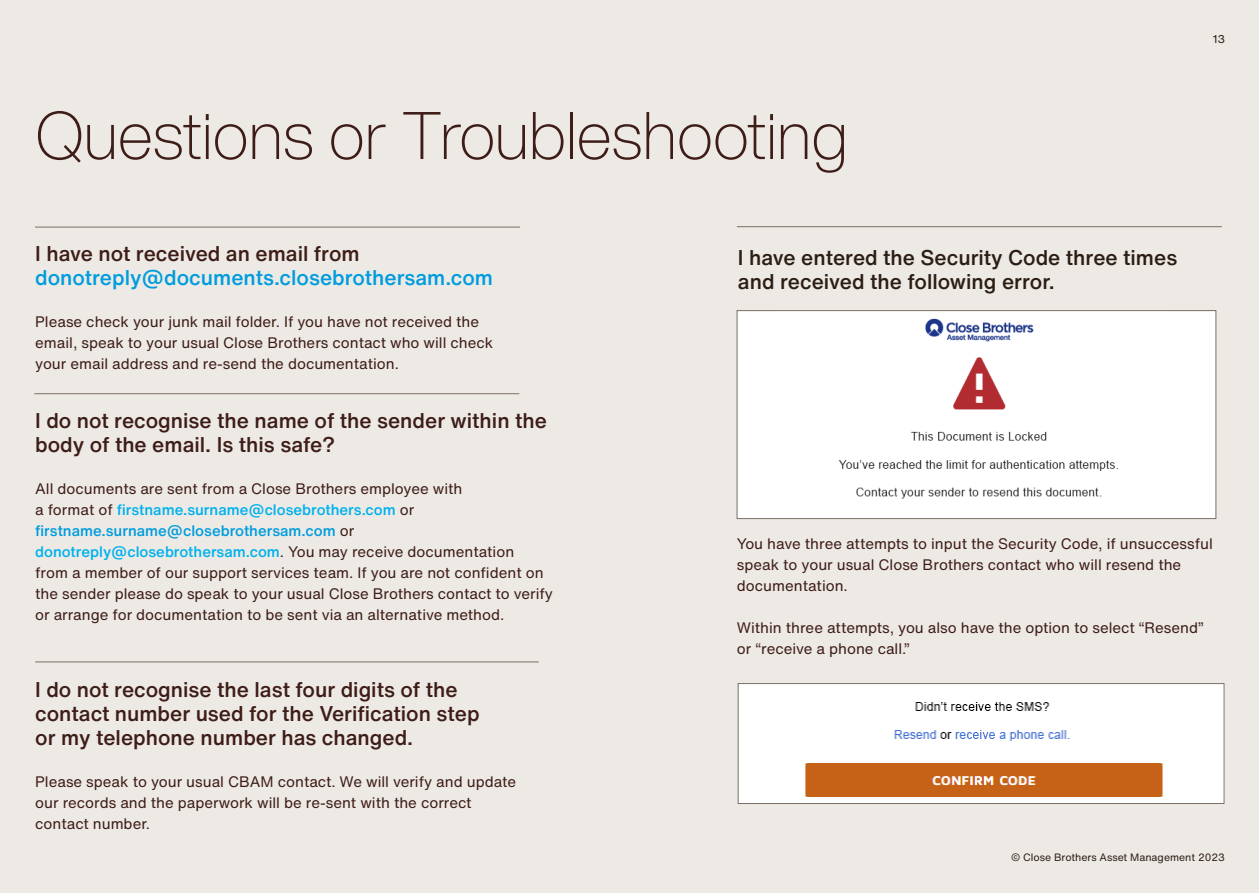
<style>
.page{position:relative;width:1259px;height:893px;background:#edeae6}
.page>*{position:absolute;margin:0;border:0;box-sizing:border-box;transform-origin:0 0}
._34_36pt_Header{font:200 66px "Helvetica Now Display";color:#3e1c17}
._8_5_10pt_Body_copy{font:500 21px/24px "Helvetica Now Text";color:#3e1c17}
._8_5_10pt_Body_copy-2{font:500 21px/24px "Helvetica Now Text";color:#009cdd}
._8_5_10pt_Body_copy-3{font:500 21px/24px "Helvetica Now Text";color:#2b1d13}
._8_5_10pt_Body_copy-4{font:15px/21px "Helvetica Now Text";color:#3e1c17}
.t1{font:11.25px "Helvetica Now Text";color:#2b1d13}
.t2{font:10.5px "Helvetica Now Text";color:#2b1d13}
.s1{color:#3e1c17}
.s2{font-weight:500;color:#00b1ec}
.s3{font-weight:500;color:#009cdd}
</style>
<div class="page">
<div style="left:737px;top:311px;width:479px;height:208px;background:#fff"></div>
<img style="left:838px;top:318px;width:280px;height:181px">
<div style="left:737px;top:310px;width:479px;height:209px;border:1px solid #796e65"></div>
<img style="left:740px;top:685px;width:482px;height:117px">
<div style="left:738px;top:683px;width:486px;height:121px;border:1px solid #796e65"></div>
<hr style="left:737px;top:226px;width:484px;height:1px;background:#796e65">
<hr style="left:35px;top:227px;width:485px;height:1px;background:#796e65">
<hr style="left:34px;top:393px;width:485px;height:1px;background:#796e65">
<hr style="left:35px;top:662px;width:504px;height:1px;background:#796e65">
<p class="_34_36pt_Header" style="left:35px;top:91px;width:814px">Questions or Troubleshooting</p>
<p class="_8_5_10pt_Body_copy-2" style="left:35px;top:241px;width:459px"><span class="s1">I have not received an email from </span>donotreply@documents.closebrothersam.com</p>
<p class="_8_5_10pt_Body_copy-4" style="left:35px;top:311px;width:459px">Please check your junk mail folder. If you have not received the email, speak to your usual Close Brothers contact who will check your email address and re-send the documentation.</p>
<p class="_8_5_10pt_Body_copy-3" style="left:738px;top:246px;width:441px">I have entered the Security Code three times and received the following error.</p>
<p class="t1" style="left:1212px;top:31px;width:14px">13</p>
<p class="_8_5_10pt_Body_copy" style="left:35px;top:408px;width:513px">I do not recognise the name of the sender within the body of the email. Is this safe?</p>
<p class="_8_5_10pt_Body_copy-4" style="left:35px;top:478px;width:519px">All documents are sent from a Close Brothers employee with<br>a format of <span class="s2">firstname.surname@closebrothers.com</span> or <span class="s3">firstname.surname@closebrothersam.com</span> or <span class="s2">donotreply@closebrothersam.com</span>. You may receive documentation<br>from a member of our support services team. If you are not confident on the sender please do speak to your usual Close Brothers contact to verify or arrange for documentation to be sent via an alternative method.</p>
<p class="_8_5_10pt_Body_copy" style="left:35px;top:677px;width:446px">I do not recognise the last four digits of the contact number used for the Verification step or my telephone number has changed.</p>
<p class="_8_5_10pt_Body_copy-4" style="left:35px;top:771px;width:482px">Please speak to your usual CBAM contact. We will verify and update our records and the paperwork will be re-sent with the correct contact number.</p>
<p class="_8_5_10pt_Body_copy-4" style="left:737px;top:533px;width:477px">You have three attempts to input the Security Code, if unsuccessful speak to your usual Close Brothers contact who will resend the documentation.</p>
<p class="_8_5_10pt_Body_copy-4" style="left:737px;top:617px;width:468px">Within three attempts, you also have the option to select “Resend” or “receive a phone call.”</p>
<p class="t2" style="left:1011px;top:851px;width:215px">© Close Brothers Asset Management 2023</p>
</div>
